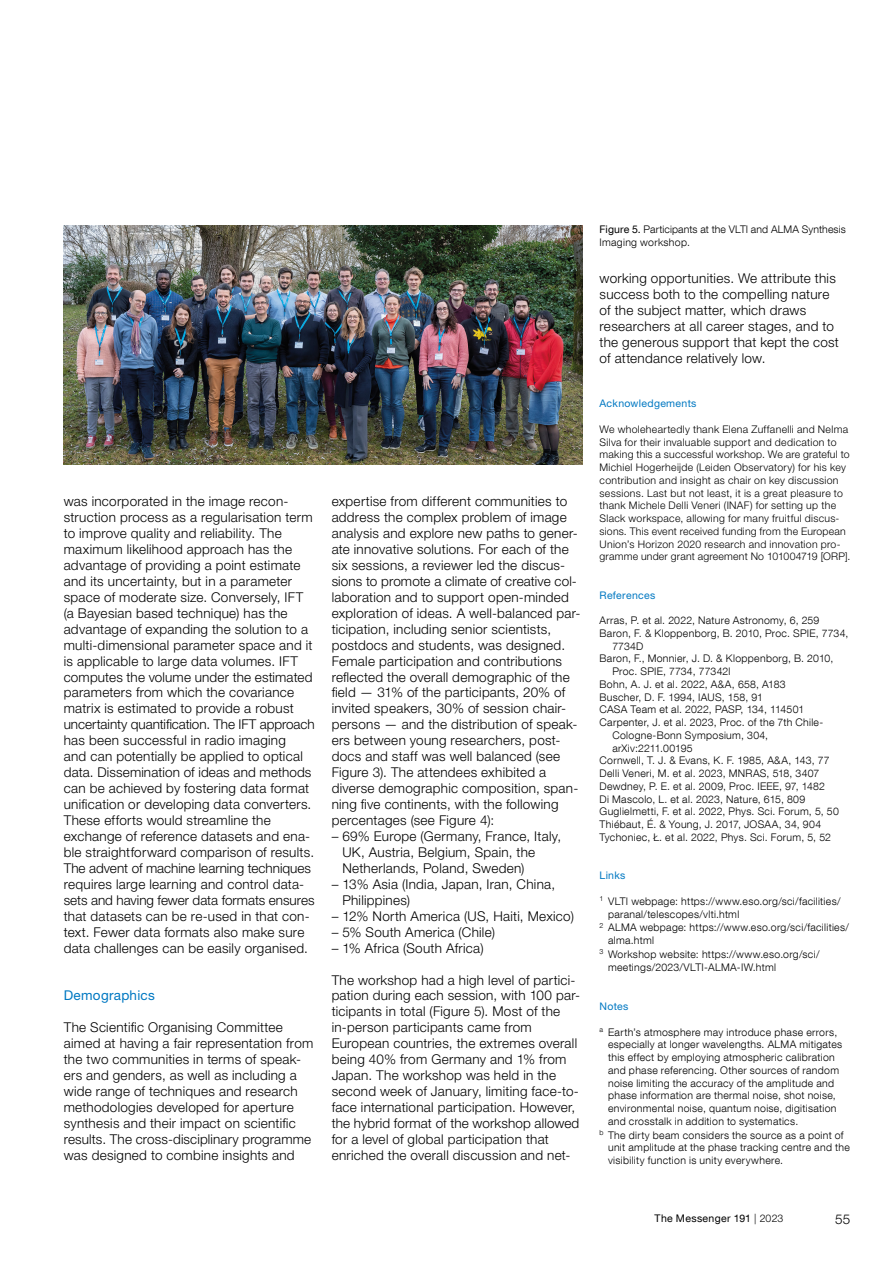
<style>
.page{position:relative;width:893px;height:1263px;background:#fff}
.page>*{position:absolute;margin:0;border:0;box-sizing:border-box;transform-origin:0 0}
._45_9pt{font:300 13.5px/15.9px "Helvetica Neue LT Pro";letter-spacing:.02em;color:#000}
._55_9pt_blue{font:13.5px "Helvetica Neue LT Pro";letter-spacing:.02em;color:#0078c2}
._45_7pt{font:300 10.5px/12.8px "Helvetica Neue LT Com";letter-spacing:.03em;color:#000}
._45_7pt_ZA_3_mm__left_align{font:300 10.5px/12.8px "Helvetica Neue LT Pro";letter-spacing:.03em;color:#000}
.Links_notes__alphabetical{font:300 10.5px/12.8px "Helvetica Neue LT Com";letter-spacing:.03em;color:#000}
.Links_notes__numbered{font:300 10.5px/12.8px "Helvetica Neue LT Com";letter-spacing:.03em;color:#000}
.Figure_captions{font:300 10.5px/12.8px "Helvetica Neue LT Com";letter-spacing:.015em;color:#000}
._45_7pt_ZA_3_mm__left_align-2{font:10.5px "Helvetica Neue LT Pro";letter-spacing:.025em;color:#0078c2}
.t1{font:10.5px "Helvetica Neue LT Com";letter-spacing:.03em;color:#000}
.s1{font-weight:400}
.s2{font-family:"Helvetica Neue LT Pro";font-weight:300}
</style>
<div class="page">
<img style="left:64px;top:225px;width:519px;height:240px">
<p class="_45_9pt" style="left:64px;top:493px;width:252px">was incorporated in the image recon&shy;struction process as a regularisation term to improve quality and reliability. The maximum likelihood approach has the advantage of providing a point estimate and its uncertainty, but in a parameter space of moderate size. Conversely, IFT (a Bayesian based technique) has the advantage of expanding the solution to a multi-dimensional parameter space and it is applicable to large data volumes. IFT computes the volume under the estimated parameters from which the covariance matrix is estimated to provide a robust uncertainty quantification. The IFT approach has been successful in radio imaging<br>and can potentially be applied to optical data. Dissemination of ideas and methods can be achieved by fostering data format unification or developing data converters.<br>These efforts would streamline the exchange of reference datasets and ena&shy;ble straightforward comparison of results.<br>The advent of machine learning techniques requires large learning and control data&shy;sets and having fewer data formats ensures that datasets can be re-used in that con&shy;text. Fewer data formats also make sure data challenges can be easily organised.</p>
<p class="_55_9pt_blue" style="left:64px;top:987px;width:93px">Demographics</p>
<p class="_45_9pt" style="left:64px;top:1019px;width:251px">The Scientific Organising Committee aimed at having a fair representation from the two communities in terms of speak&shy;ers and genders, as well as including a wide range of techniques and research methodologies developed for aperture synthesis and their impact on scientific results. The cross-disciplinary programme was designed to combine insights and</p>
<p class="_45_9pt" style="left:332px;top:493px;width:250px">expertise from different communities to address the complex problem of image analysis and explore new paths to gener&shy;ate innovative solutions. For each of the six sessions, a reviewer led the discus&shy;sions to promote a climate of creative col&shy;laboration and to support open-minded exploration of ideas. A well-balanced par&shy;ticipation, including senior scientists, postdocs and students, was designed.<br>Female participation and contributions reflected the overall demographic of the field — 31% of the participants, 20% of invited speakers, 30% of session chair&shy;persons — and the distribution of speak&shy;ers between young researchers, post&shy;docs and staff was well balanced (see Figure 3). The attendees exhibited a diverse demographic composition, span&shy;ning five continents, with the following percentages (see Figure 4):</p>
<p class="_45_9pt" style="left:342px;top:828px;width:220px;text-indent:-11px">– 69% Europe (Germany, France, Italy,<br>UK, Austria, Belgium, Spain, the<br>Netherlands, Poland, Sweden)</p>
<p class="_45_9pt" style="left:342px;top:876px;width:214px;text-indent:-11px">– 13% Asia (India, Japan, Iran, China,<br>Philippines)</p>
<p class="_45_9pt" style="left:332px;top:908px;width:244px">– 12% North America (US, Haiti, Mexico)</p>
<p class="_45_9pt" style="left:332px;top:924px;width:165px">– 5% South America (Chile)</p>
<p class="_45_9pt" style="left:332px;top:939px;width:153px">– 1% Africa (South Africa)</p>
<p class="_45_9pt" style="left:332px;top:971px;width:250px">The workshop had a high level of partici&shy;pation during each session, with 100 par&shy;ticipants in total (Figure 5). Most of the in-person participants came from European countries, the extremes overall being 40% from Germany and 1% from Japan. The workshop was held in the second week of January, limiting face-to&shy;face international participation. However, the hybrid format of the workshop allowed for a level of global participation that enriched the overall discussion and net-</p>
<p class="Figure_captions" style="left:600px;top:223px;width:248px"><span class="s1">Figure 5.</span> Participants at the VLTI and ALMA Synthesis<br>Imaging workshop.</p>
<p class="_45_9pt" style="left:600px;top:270px;width:241px">working opportunities. We attribute this success both to the compelling nature of the subject matter, which draws researchers at all career stages, and to the generous support that kept the cost of attendance relatively low.</p>
<p class="_45_7pt_ZA_3_mm__left_align-2" style="left:600px;top:397px;width:98px">Acknowledgements</p>
<p class="_45_7pt_ZA_3_mm__left_align" style="left:600px;top:422px;width:252px">We wholeheartedly thank Elena Zuffanelli and Nelma Silva for their invaluable support and dedication to making this a successful workshop. We are grateful to Michiel Hogerheijde (Leiden Observatory) for his key contribution and insight as chair on key discussion sessions. Last but not least, it is a great pleasure to thank Michele Delli Veneri (INAF) for setting up the Slack workspace, allowing for many fruitful discus&shy;sions. This event received funding from the European Union’s Horizon 2020 research and innovation pro&shy;gramme under grant agreement No 101004719 [ORP].</p>
<p class="_45_7pt_ZA_3_mm__left_align-2" style="left:600px;top:588px;width:57px">References</p>
<p class="_45_7pt" style="left:600px;top:614px;width:221px">Arras, P. et al. 2022, Nature Astronomy, 6, 259</p>
<p class="_45_7pt" style="left:612px;top:626px;width:238px;text-indent:-13px">Baron, F. &amp; Kloppenborg, B. 2010, Proc. SPIE, 7734,<br>7734D</p>
<p class="_45_7pt" style="left:612px;top:652px;width:222px;text-indent:-13px">Baron, F., Monnier, J. D. &amp; Kloppenborg, B. 2010,<br>Proc. SPIE, 7734, 77342l</p>
<p class="_45_7pt" style="left:600px;top:678px;width:188px">Bohn, A. J. et al. 2022, A&amp;A, 658, A183</p>
<p class="_45_7pt" style="left:600px;top:690px;width:165px">Buscher, D. F. 1994, IAUS, 158, 91</p>
<p class="_45_7pt" style="left:600px;top:703px;width:206px">CASA Team et al. 2022, PASP, 134, 114501</p>
<p class="_45_7pt" style="left:612px;top:716px;width:212px;text-indent:-13px">Carpenter, J. et al. 2023, Proc. of the 7th Chile-<br>Cologne-Bonn Symposium, 304, arXiv:2211.00195</p>
<p class="_45_7pt" style="left:600px;top:754px;width:232px">Cornwell, T. J. &amp; Evans, K. F. 1985, A&amp;A, 143, 77</p>
<p class="_45_7pt" style="left:600px;top:767px;width:221px">Delli Veneri, M. et al. 2023, MNRAS, 518, 3407</p>
<p class="_45_7pt" style="left:600px;top:780px;width:227px">Dewdney, P. E. et al. 2009, Proc. IEEE, 97, 1482</p>
<p class="_45_7pt" style="left:600px;top:792px;width:207px">Di Mascolo, L. et al. 2023, Nature, 615, 809</p>
<p class="_45_7pt" style="left:600px;top:805px;width:241px">Guglielmetti, F. et al. 2022, Phys. Sci. Forum, 5, 50</p>
<p class="_45_7pt" style="left:600px;top:818px;width:223px">Thiébaut, É. &amp; Young, J. 2017, JOSAA, 34, 904</p>
<p class="_45_7pt" style="left:600px;top:831px;width:233px">Tychoniec, Ł. et al. 2022, Phys. Sci. Forum, 5, 52</p>
<p class="_45_7pt_ZA_3_mm__left_align-2" style="left:600px;top:869px;width:27px">Links</p>
<p class="Links_notes__numbered" style="left:608px;top:894px;width:234px;text-indent:-9px"><sup>1</sup> VLTI webpage: https://www.eso.org/sci/facilities/ paranal/telescopes/vlti.html</p>
<p class="Links_notes__numbered" style="left:608px;top:921px;width:242px;text-indent:-9px"><sup>2</sup> ALMA webpage: https://www.eso.org/sci/facilities/ alma.html</p>
<p class="Links_notes__numbered" style="left:608px;top:948px;width:213px;text-indent:-9px"><sup>3</sup> Workshop website: https://www.eso.org/sci/ meetings/2023/VLTI-ALMA-IW.html</p>
<p class="_45_7pt_ZA_3_mm__left_align-2" style="left:600px;top:1000px;width:30px">Notes</p>
<p class="Links_notes__alphabetical" style="left:608px;top:1025px;width:236px;text-indent:-9px"><sup>a</sup> Earth’s atmosphere may introduce phase errors, especially at longer wavelengths. ALMA mitigates this effect by employing atmospheric calibration and phase referencing. Other sources of random noise limiting the accuracy of the amplitude and phase information are thermal noise, shot noise, environmental noise, quantum noise, digitisation and crosstalk in addition to systematics.</p>
<p class="Links_notes__alphabetical" style="left:608px;top:1128px;width:243px;text-indent:-9px"><sup>b</sup> The dirty beam considers the source as a point of unit amplitude at the phase tracking centre and the visibility function is unity everywhere.</p>
<p class="t1" style="left:655px;top:1211px;width:130px">The Messenger 191 <span class="s2">| 2023</span></p>
<p class="_45_9pt" style="left:835px;top:1211px;width:17px">55</p>
</div>
